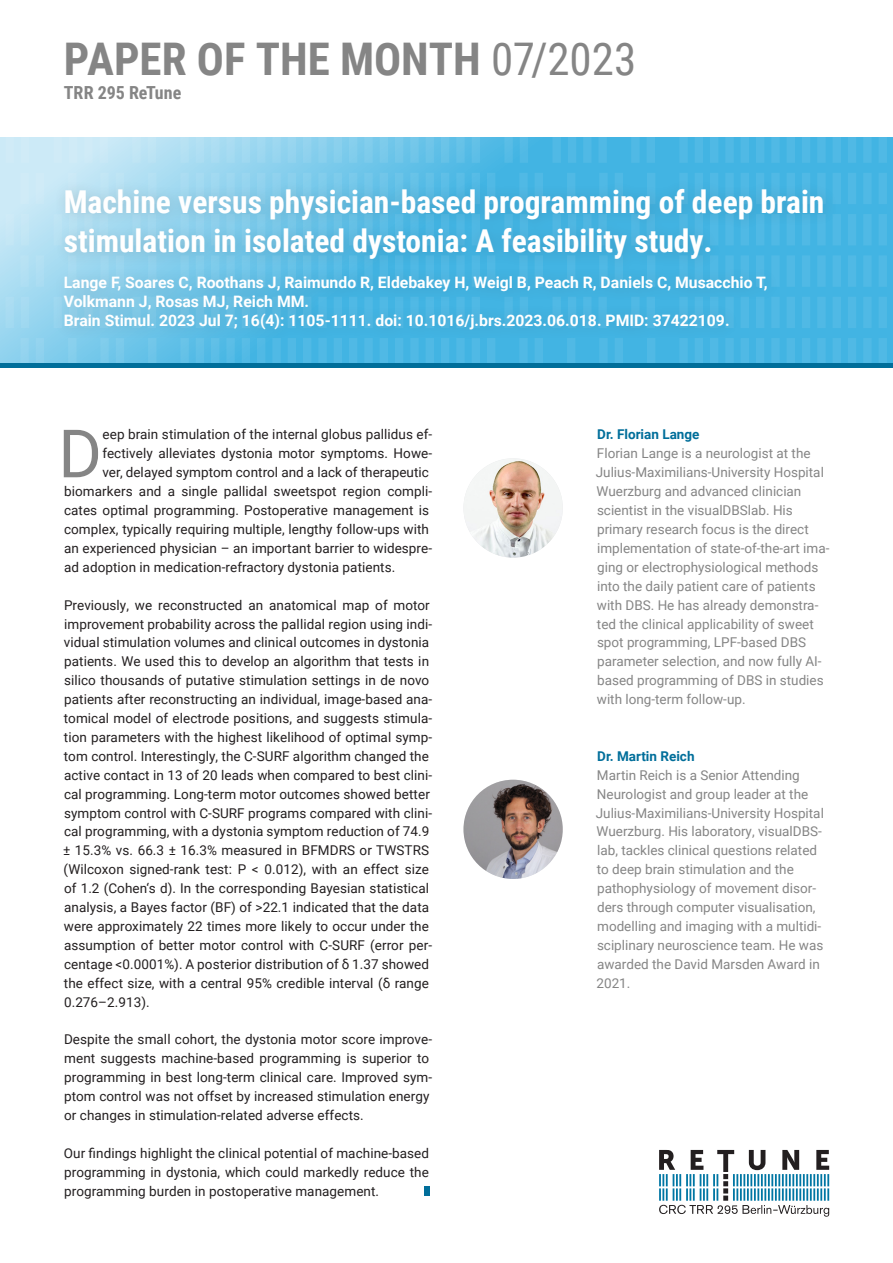
<style>
.page{position:relative;width:893px;height:1263px;background:#fff}
.page>*{position:absolute;margin:0;border:0;box-sizing:border-box;transform-origin:0 0}
._02_Copy_mit_Initial{font:66.6px "Roboto";color:#858585}
._01_Headline_PotM{font:700 45px "Roboto Condensed";color:#858585}
._01_Headline_Paper{font:700 31.5px/39.6px "Roboto Condensed";color:#fff}
.t1{font:700 18px "Roboto Condensed";letter-spacing:-.005em;color:#858585}
._01_Subhead_Credits{font:700 15.75px/18.9px "Roboto";color:#fff}
._02_Copy{font:13.5px/18.9px "Roboto";letter-spacing:.005em;color:#231f20}
._02_Copy_Namen{font:13.5px/18.9px "Roboto";color:#858585}
._02_Copy_mit_Initial-2{font:13.5px "Roboto";letter-spacing:.005em;color:#231f20}
._01_Headline_Name{font:700 13.5px "Roboto";color:#006e9a}
.s1{font-weight:400}
</style>
<div class="page">
<svg style="left:0;top:137px;width:893px;height:227px;background:#6cc4e8"></svg>
<div style="left:424px;top:1186px;width:5px;height:9px;background:#006e9a"></div>
<hr style="left:0;top:364px;width:893px;height:4px;background:#006e9a">
<div style="left:52px;top:177px;width:787px;height:167px;background:#231f20;opacity:.16"></div>
<img style="left:463px;top:780px;width:100px;height:99px;border-radius:50px">
<img style="left:463px;top:458px;width:100px;height:100px;border-radius:50px">
<svg style="left:659px;top:1150px;width:170px;height:67px"></svg>
<p class="_01_Headline_PotM" style="left:64px;top:27px;width:574px">PAPER OF THE MONTH <span class="s1">07/2023</span></p>
<p class="t1" style="left:64px;top:80px;width:119px">TRR 295 ReTune</p>
<p class="_01_Headline_Paper" style="left:64px;top:180px;width:762px">Machine versus physician-based programming of deep brain stimulation in isolated dystonia: A feasibility study.</p>
<p class="_01_Subhead_Credits" style="left:64px;top:273px;width:705px">Lange F, Soares C, Roothans J, Raimundo R, Eldebakey H, Weigl B, Peach R, Daniels C, Musacchio T,<br>Volkmann J, Rosas MJ, Reich MM.</p>
<p class="_01_Subhead_Credits" style="left:64px;top:310px;width:667px">Brain Stimul. 2023 Jul 7; 16(4): 1105-1111. doi: 10.1016/j.brs.2023.06.018. PMID: 37422109.</p>
<p class="_02_Copy_mit_Initial" style="left:58px;top:407px;width:45px">D</p>
<p class="_02_Copy_mit_Initial-2" style="left:103px;top:425px;width:331px">eep brain stimulation of the internal globus pallidus ef-</p>
<p class="_02_Copy_mit_Initial-2" style="left:102px;top:444px;width:331px">fectively alleviates dystonia motor symptoms. Howe-</p>
<p class="_02_Copy_mit_Initial-2" style="left:102px;top:463px;width:328px">ver, delayed symptom control and a lack of therapeutic</p>
<p class="_02_Copy_mit_Initial-2" style="left:64px;top:482px;width:369px">biomarkers and a single pallidal sweetspot region compli-</p>
<p class="_02_Copy_mit_Initial-2" style="left:64px;top:501px;width:366px">cates optimal programming. Postoperative management is</p>
<p class="_02_Copy_mit_Initial-2" style="left:64px;top:520px;width:366px">complex, typically requiring multiple, lengthy follow-ups with</p>
<p class="_02_Copy_mit_Initial-2" style="left:64px;top:539px;width:370px">an experienced physician – an important barrier to widespre-</p>
<p class="_02_Copy_mit_Initial-2" style="left:64px;top:557px;width:333px">ad adoption in medication-refractory dystonia patients.</p>
<p class="_02_Copy" style="left:63px;top:595px;width:370px">Previously, we reconstructed an anatomical map of motor improvement probability across the pallidal region using indi&shy;vidual stimulation volumes and clinical outcomes in dystonia patients. We used this to develop an algorithm that tests in silico thousands of putative stimulation settings in de novo patients after reconstructing an individual, image-based ana&shy;tomical model of electrode positions, and suggests stimula&shy;tion parameters with the highest likelihood of optimal symp&shy;tom control. Interestingly, the C-SURF algorithm changed the active contact in 13 of 20 leads when compared to best clini&shy;cal programming. Long-term motor outcomes showed better symptom control with C-SURF programs compared with clini&shy;cal programming, with a dystonia symptom reduction of 74.9 ± 15.3% vs. 66.3 ± 16.3% measured in BFMDRS or TWSTRS (Wilcoxon signed-rank test: P &lt; 0.012), with an effect size of 1.2 (Cohen‘s d). In the corresponding Bayesian statistical analysis, a Bayes factor (BF) of &gt;22.1 indicated that the data were approximately 22 times more likely to occur under the assumption of better motor control with C-SURF (error per&shy;centage &lt;0.0001%). A posterior distribution of δ 1.37 showed the effect size, with a central 95% credible interval (δ range 0.276–2.913).</p>
<p class="_02_Copy" style="left:64px;top:1029px;width:370px">Despite the small cohort, the dystonia motor score improve&shy;ment suggests machine-based programming is superior to programming in best long-term clinical care. Improved sym&shy;ptom control was not offset by increased stimulation energy or changes in stimulation-related adverse effects.</p>
<p class="_02_Copy" style="left:64px;top:1143px;width:367px;text-align:justify">Our findings highlight the clinical potential of machine-based programming in dystonia, which could markedly reduce the programming burden in postoperative management.</p>
<p class="_01_Headline_Name" style="left:597px;top:425px;width:104px">Dr. Florian Lange</p>
<p class="_02_Copy_Namen" style="left:596px;top:444px;width:235px">Florian Lange is a neurologist at the Julius-Maximilians-University Hospital Wuerzburg and advanced clinician scientist in the visualDBSlab. His primary research focus is the direct implementation of state-of-the-art ima&shy;ging or electrophysiological methods into the daily patient care of patients with DBS. He has already demonstra&shy;ted the clinical applicability of sweet spot programming, LPF-based DBS parameter selection, and now fully AI&shy;based programming of DBS in studies with long-term follow-up.</p>
<p class="_01_Headline_Name" style="left:597px;top:746px;width:99px">Dr. Martin Reich</p>
<p class="_02_Copy_Namen" style="left:596px;top:765px;width:230px">Martin Reich is a Senior Attending Neurologist and group leader at the Julius-Maximilians-University Hospital Wuerzburg. His laboratory, visualDBS&shy;lab, tackles clinical questions related to deep brain stimulation and the pathophysiology of movement disor&shy;ders through computer visualisation, modelling and imaging with a multidi&shy;sciplinary neuroscience team. He was awarded the David Marsden Award in 2021.</p>
</div>
